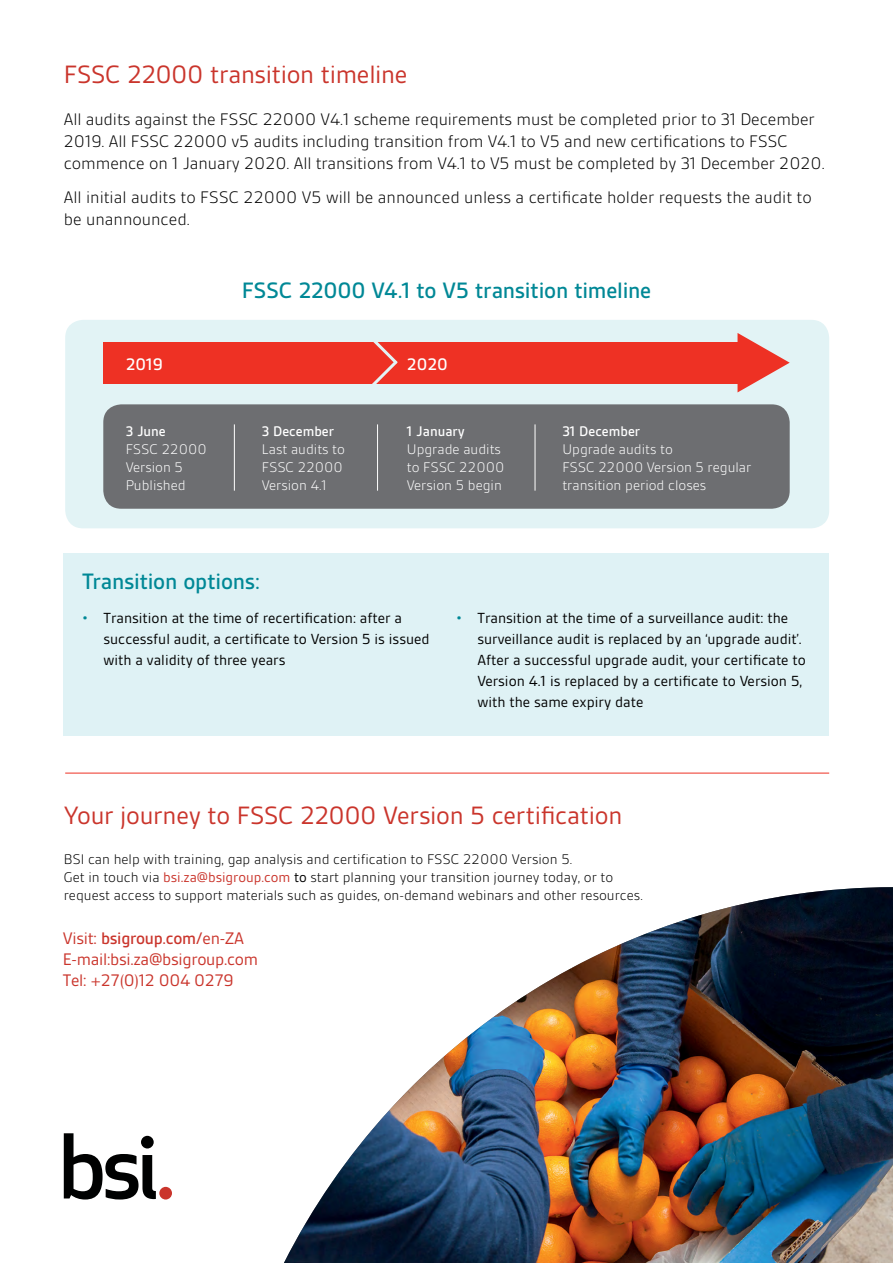
<style>
.page{position:relative;width:893px;height:1263px;background:#fff}
.page>*{position:absolute;margin:0;border:0;box-sizing:border-box;transform-origin:0 0}
.t1{font:27px "BSI Gesta";letter-spacing:-.01em;color:#ca352c}
.t2{font:500 24px "BSI Gesta";letter-spacing:-.01em;color:#008896}
.t3{font:300 18px/21.6px "BSI Gesta";letter-spacing:-.005em;color:#000}
.t4{font:18px/21.1px "BSI Gesta";letter-spacing:-.015em;color:#ca352c}
.t5{font:500 18px "BSI Gesta";color:#fff}
.t6{font:15.75px/21px "BSI Gesta";color:#000}
.t7{font:300 15px/18px "BSI Gesta";color:#000}
.t8{font:300 15px/18px "BSI Gesta";color:#fff}
.t9{font:500 15px "BSI Gesta";color:#fff}
.s1{color:#008896}
.s2{font-weight:400;color:#ca352c}
.s3{font-weight:400}
.s4{font-weight:500}
</style>
<div class="page">
<div style="left:65px;top:320px;width:764px;height:208px;background:#e2f3f5;border-radius:18px"></div>
<svg style="left:64px;top:1133px;width:92px;height:66px"></svg>
<div style="left:159px;top:1187px;width:13px;height:12px;background:#ca352c;border-radius:50%"></div>
<div style="left:64px;top:553px;width:765px;height:183px;background:#dff2f5"></div>
<hr style="left:65px;top:773px;width:764px;height:1px;background:#ee3124">
<div style="left:103px;top:404px;width:687px;height:105px;background:#6d6e71;border-radius:18px"></div>
<hr style="left:234px;top:424px;width:1px;height:67px;background:#fff">
<hr style="left:377px;top:424px;width:1px;height:67px;background:#fff">
<hr style="left:535px;top:424px;width:1px;height:67px;background:#fff">
<div style="left:103px;top:342px;width:634px;height:41px;background:#ee3124"></div>
<svg style="left:737px;top:333px;width:53px;height:59px"></svg>
<svg style="left:366px;top:342px;width:35px;height:42px"></svg>
<img style="left:284px;top:887px;width:609px;height:376px">
<h1 class="t1" style="left:64px;top:60px;width:345px">FSSC 22000 transition timeline</h1>
<p class="t3" style="left:64px;top:109px;width:762px">All audits against the FSSC 22000 V4.1 scheme requirements must be completed prior to 31 December<br>2019. All FSSC 22000 v5 audits including transition from V4.1 to V5 and new certifications to FSSC commence on 1 January 2020. All transitions from V4.1 to V5 must be completed by 31 December 2020.</p>
<p class="t3" style="left:64px;top:186px;width:750px">All initial audits to FSSC 22000 V5 will be announced unless a certificate holder requests the audit to be unannounced.</p>
<h2 class="t2" style="left:242px;top:278px;width:411px">FSSC 22000 V4.1 to V5 transition timeline</h2>
<p class="t5" style="left:126px;top:355px;width:39px">2019</p>
<p class="t5" style="left:407px;top:355px;width:42px">2020</p>
<p class="t9" style="left:126px;top:423px;width:42px">3 June</p>
<p class="t8" style="left:126px;top:440px;width:83px">FSSC 22000<br>Version 5<br>Published</p>
<p class="t9" style="left:262px;top:423px;width:74px">3 December</p>
<p class="t8" style="left:262px;top:440px;width:85px">Last audits to<br>FSSC 22000<br>Version 4.1</p>
<p class="t9" style="left:407px;top:423px;width:59px">1 January</p>
<p class="t8" style="left:407px;top:440px;width:99px">Upgrade audits to FSSC 22000<br>Version 5 begin</p>
<p class="t9" style="left:562px;top:423px;width:79px">31 December</p>
<p class="t8" style="left:562px;top:440px;width:190px">Upgrade audits to<br>FSSC 22000 Version 5 regular transition period closes</p>
<h2 class="t2" style="left:82px;top:569px;width:179px">Transition options:</h2>
<p class="t6" style="left:103px;top:608px;width:328px;text-indent:-21px"><span class="s1">•</span> Transition at the time of recertification: after a successful audit, a certificate to Version 5 is issued with a validity of three years</p>
<p class="t6" style="left:477px;top:608px;width:330px;text-indent:-21px"><span class="s1">•</span> Transition at the time of a surveillance audit: the surveillance audit is replaced by an ‘upgrade audit’.<br>After a successful upgrade audit, your certificate to Version 4.1 is replaced by a certificate to Version 5, with the same expiry date</p>
<h1 class="t1" style="left:64px;top:802px;width:560px">Your journey to FSSC 22000 Version 5 certification</h1>
<p class="t7" style="left:64px;top:850px;width:581px">BSI can help with training, gap analysis and certification to FSSC 22000 Version 5.<br>Get in touch via <span class="s2">bsi.za@bsigroup.com</span> <span class="s3">to</span> start planning your transition journey today, or to request access to support materials such as guides, on-demand webinars and other resources.</p>
<p class="t4" style="left:63px;top:928px;width:197px">Visit: <span class="s4">bsigroup.com/</span>en-ZA<br>E-mail:bsi.za@bsigroup.com<br>Tel: +27(0)12 004 0279</p>
</div>
